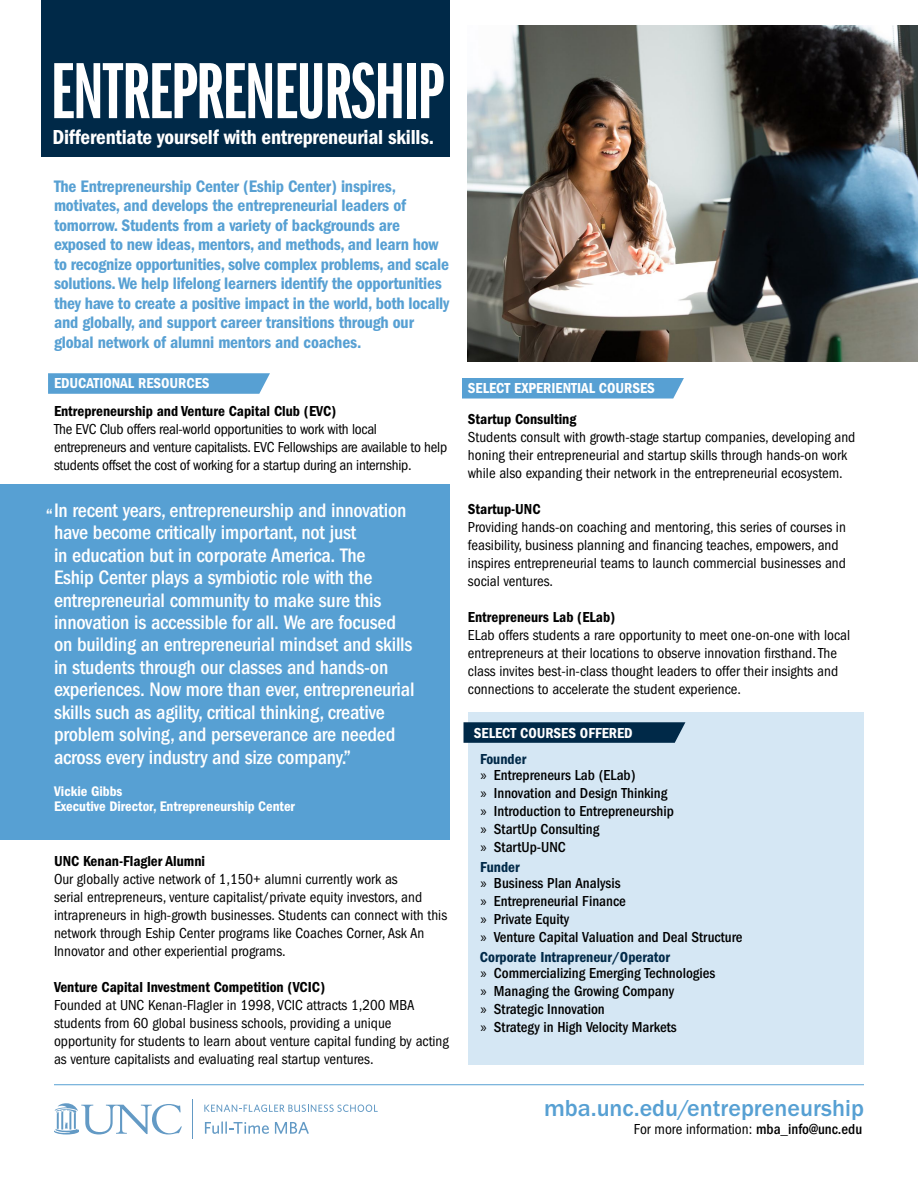
<style>
.page{position:relative;width:918px;height:1188px;background:#fff}
.page>*{position:absolute;margin:0;border:0;box-sizing:border-box;transform-origin:0 0}
.t1{font:82.5px "ITC Franklin Gothic Std Dm X Cp";letter-spacing:-.02em;color:#fff}
.t2{font:500 24px "ITC Franklin Gothic Std";color:#57a0d3}
.t3{font:21px "ITC Franklin Gothic Std Dm Cd";letter-spacing:-.01em;color:#fff}
.t4{font:500 condensed 20.25px/22.5px "ITC Franklin Gothic Std";letter-spacing:-.01em;color:#fff}
.t5{font:500 condensed 19.5px "ITC Franklin Gothic Std";color:#fff}
.t6{font:17.25px/19.5px "ITC Franklin Gothic Std Dm Cd";letter-spacing:-.01em;color:#57a0d3}
.t7{font:condensed 15px/18px "ITC Franklin Gothic Std";color:#000}
.t8{font:500 condensed 15px "ITC Franklin Gothic Std";color:#000}
.t9{font:condensed 15px/18px "ITC Franklin Gothic Std";letter-spacing:-.02em;color:#000}
.t10{font:15px "ITC Franklin Gothic Std Dm Cd";color:#000}
.t11{font:15px "ITC Franklin Gothic Std Dm Cd";color:#fff}
.t12{font:15px "ITC Franklin Gothic Std Dm Cd";color:#002948}
.t13{font:15px "Myriad Pro";color:#000}
.t14{font:14.4px "ITC Franklin Gothic Std Dm Cd";color:#fff}
.s1{font-family:"Myriad Pro";font-weight:400;font-stretch:normal}
.s2{font-weight:500}
</style>
<div class="page">
<div style="left:41px;top:0;width:409px;height:156px;background:#002948"></div>
<hr style="left:192px;top:1100px;width:1px;height:39px;background:#639ac5">
<svg style="left:54px;top:1103px;width:128px;height:32px"></svg>
<svg style="left:204px;top:1105px;width:174px;height:7px"></svg>
<svg style="left:205px;top:1121px;width:64px;height:13px"></svg>
<svg style="left:275px;top:1122px;width:34px;height:12px"></svg>
<hr style="left:54px;top:1084px;width:810px;height:1px;background:#57a0d3">
<svg style="left:48px;top:373px;width:222px;height:21px;background:#5ea4d4"></svg>
<svg style="left:462px;top:378px;width:222px;height:21px;background:#5ea4d5"></svg>
<div style="left:468px;top:712px;width:396px;height:352px;background:#d5e7f4"></div>
<svg style="left:464px;top:722px;width:221px;height:21px;background:#09314f"></svg>
<div style="left:0;top:484px;width:450px;height:356px;background:#57a0d3"></div>
<img style="left:468px;top:26px;width:450px;height:336px">
<h1 class="t1" style="left:51px;top:46px;width:395px">ENTREPRENEURSHIP</h1>
<h1 class="t3" style="left:52px;top:125px;width:383px">Differentiate yourself with entrepreneurial skills.</h1>
<p class="t6" style="left:54px;top:176px;width:397px">The Entrepreneurship Center (Eship Center) inspires, motivates, and develops the entrepreneurial leaders of tomorrow. Students from a variety of backgrounds are exposed to new ideas, mentors, and methods, and learn how to recognize opportunities, solve complex problems, and scale solutions. We help lifelong learners identify the opportunities they have to create a positive impact in the world, both locally and globally, and support career transitions through our global network of alumni mentors and coaches.</p>
<h2 class="t11" style="left:54px;top:375px;width:157px">EDUCATIONAL RESOURCES</h2>
<h2 class="t11" style="left:468px;top:380px;width:189px">SELECT EXPERIENTIAL COURSES</h2>
<h3 class="t10" style="left:468px;top:410px;width:110px">Startup Consulting</h3>
<p class="t7" style="left:468px;top:428px;width:389px">Students consult with growth-stage startup companies, developing and honing their entrepreneurial and startup skills through hands-on work while also expanding their network in the entrepreneurial ecosystem.</p>
<h3 class="t10" style="left:468px;top:500px;width:74px">Startup-UNC</h3>
<p class="t7" style="left:468px;top:518px;width:380px">Providing hands-on coaching and mentoring, this series of courses in feasibility, business planning and financing teaches, empowers, and inspires entrepreneurial teams to launch commercial businesses and social ventures.</p>
<h3 class="t10" style="left:468px;top:608px;width:149px">Entrepreneurs Lab (ELab)</h3>
<p class="t7" style="left:468px;top:626px;width:384px">ELab offers students a rare opportunity to meet one-on-one with local entrepreneurs at their locations to observe innovation firsthand. The class invites best-in-class thought leaders to offer their insights and connections to accelerate the student experience.</p>
<h2 class="t11" style="left:474px;top:724px;width:160px">SELECT COURSES OFFERED</h2>
<p class="t8" style="left:480px;top:767px;width:157px"><span class="s1">»</span> Entrepreneurs Lab (ELab)</p>
<p class="t8" style="left:480px;top:785px;width:189px"><span class="s1">»</span> Innovation and Design Thinking</p>
<p class="t8" style="left:480px;top:803px;width:195px"><span class="s1">»</span> Introduction to Entrepreneurship</p>
<p class="t8" style="left:480px;top:821px;width:120px"><span class="s1">»</span> StartUp Consulting</p>
<p class="t8" style="left:480px;top:839px;width:87px"><span class="s1">»</span> StartUp-UNC</p>
<p class="t13" style="left:480px;top:856px;width:8px">»</p>
<p class="t8" style="left:480px;top:875px;width:142px"><span class="s1">»</span> Business Plan Analysis</p>
<p class="t8" style="left:480px;top:893px;width:147px"><span class="s1">»</span> Entrepreneurial Finance</p>
<p class="t8" style="left:480px;top:911px;width:90px"><span class="s1">»</span> Private Equity</p>
<p class="t8" style="left:480px;top:929px;width:264px"><span class="s1">»</span> Venture Capital Valuation and Deal Structure</p>
<p class="t13" style="left:480px;top:946px;width:8px">»</p>
<p class="t8" style="left:480px;top:965px;width:237px"><span class="s1">»</span> Commercializing Emerging Technologies</p>
<p class="t8" style="left:480px;top:983px;width:195px"><span class="s1">»</span> Managing the Growing Company</p>
<p class="t8" style="left:480px;top:1001px;width:126px"><span class="s1">»</span> Strategic Innovation</p>
<p class="t8" style="left:480px;top:1019px;width:198px"><span class="s1">»</span> Strategy in High Velocity Markets</p>
<h3 class="t10" style="left:54px;top:403px;width:284px">Entrepreneurship and Venture Capital Club (EVC)</h3>
<p class="t9" style="left:54px;top:421px;width:395px">The EVC Club offers real-world opportunities to work with local entrepreneurs and venture capitalists. EVC Fellowships are available to help students offset the cost of working for a startup during an internship.</p>
<p class="t4" style="left:54px;top:499px;width:362px">In recent years, entrepreneurship and innovation have become critically important, not just<br>in education but in corporate America. The<br>Eship Center plays a symbiotic role with the entrepreneurial community to make sure this innovation is accessible for all. We are focused on building an entrepreneurial mindset and skills in students through our classes and hands-on experiences. Now more than ever, entrepreneurial skills such as agility, critical thinking, creative problem solving, and perseverance are needed across every industry and size company.”</p>
<p class="t14" style="left:54px;top:783px;width:70px">Vickie Gibbs</p>
<p class="t14" style="left:54px;top:798px;width:243px">Executive Director, Entrepreneurship Center</p>
<p class="t5" style="left:46px;top:504px;width:9px">“</p>
<h3 class="t12" style="left:480px;top:750px;width:48px">Founder</h3>
<h3 class="t10" style="left:54px;top:853px;width:153px">UNC Kenan-Flagler Alumni</h3>
<p class="t7" style="left:54px;top:871px;width:395px">Our globally active network of 1,150+ alumni currently work as<br>serial entrepreneurs, venture capitalist/private equity investors, and intrapreneurs in high-growth businesses. Students can connect with this network through Eship Center programs like Coaches Corner, Ask An Innovator and other experiential programs.</p>
<h3 class="t10" style="left:54px;top:979px;width:273px">Venture Capital Investment Competition (VCIC)</h3>
<p class="t7" style="left:54px;top:997px;width:396px">Founded at UNC Kenan-Flagler in 1998, VCIC attracts 1,200 MBA students from 60 global business schools, providing a unique opportunity for students to learn about venture capital funding by acting as venture capitalists and evaluating real startup ventures.</p>
<h3 class="t12" style="left:480px;top:858px;width:41px">Funder</h3>
<h3 class="t12" style="left:480px;top:948px;width:192px">Corporate Intrapreneur/Operator</h3>
<p class="t2" style="left:544px;top:1094px;width:321px">mba.unc.edu/entrepreneurship</p>
<p class="t7" style="left:634px;top:1120px;width:230px">For more information: <span class="s2">mba_info@unc.edu</span></p>
</div>
